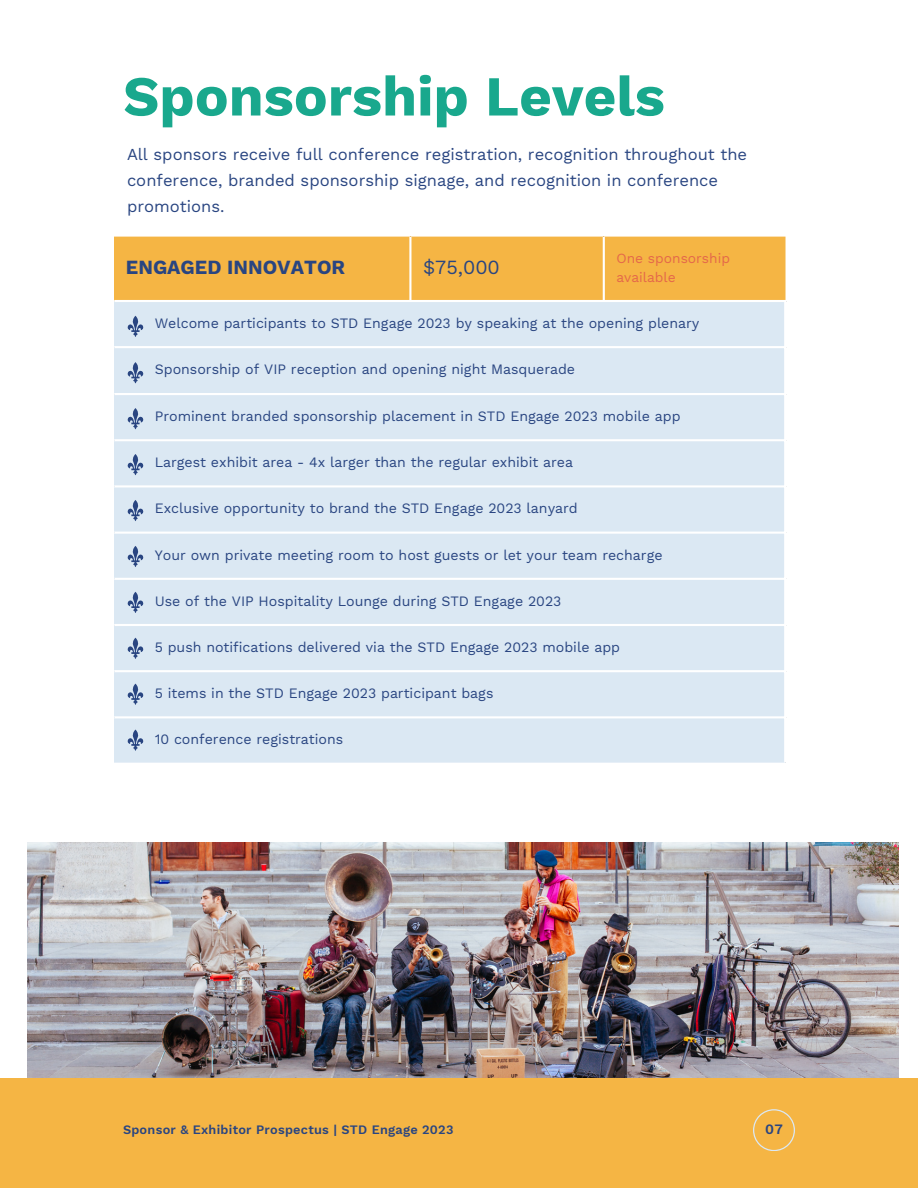
<style>
.page{position:relative;width:918px;height:1188px;background:#fff}
.page>*{position:absolute;margin:0;border:0;box-sizing:border-box;transform-origin:0 0}
.t1{font:700 56.4px "Work Sans";color:#19a88d}
.t2{font:700 19.8px "Work Sans";color:#294581}
.t3{font:19.8px "Work Sans";color:#294581}
.t4{font:16.5px/25.8px "Work Sans";color:#294581}
.t5{font:14.1px "Work Sans";color:#294581}
.t6{font:600 14.1px "Work Sans";color:#294581}
.t7{font:13.8px/19.2px "Work Sans";color:#e4674a}
.t8{font:600 12.75px "Work Sans";letter-spacing:.02em;color:#294581}
</style>
<div class="page">
<img style="left:27px;top:843px;width:871px;height:235px">
<div style="left:114px;top:237px;width:672px;height:63px;background:#f5b544"></div>
<div style="left:114px;top:302px;width:672px;height:461px;background:#dbe8f3"></div>
<hr style="left:409px;top:237px;width:2px;height:63px;background:#fff">
<hr style="left:603px;top:237px;width:2px;height:63px;background:#fff">
<hr style="left:784px;top:302px;width:2px;height:460px;background:#fff">
<hr style="left:114px;top:346px;width:672px;height:2px;background:#fff">
<hr style="left:114px;top:393px;width:672px;height:2px;background:#fff">
<hr style="left:114px;top:439px;width:672px;height:2px;background:#fff">
<hr style="left:114px;top:485px;width:672px;height:2px;background:#fff">
<hr style="left:114px;top:532px;width:672px;height:2px;background:#fff">
<hr style="left:114px;top:578px;width:672px;height:2px;background:#fff">
<hr style="left:114px;top:624px;width:672px;height:2px;background:#fff">
<hr style="left:114px;top:670px;width:672px;height:2px;background:#fff">
<hr style="left:114px;top:716px;width:672px;height:2px;background:#fff">
<div style="left:0;top:1078px;width:918px;height:110px;background:#f5b544"></div>
<svg style="left:753px;top:1109px;width:42px;height:42px"></svg>
<svg style="left:127px;top:316px;width:17px;height:21px"></svg>
<svg style="left:127px;top:362px;width:17px;height:21px"></svg>
<svg style="left:127px;top:408px;width:17px;height:21px"></svg>
<svg style="left:127px;top:454px;width:17px;height:21px"></svg>
<svg style="left:127px;top:500px;width:17px;height:21px"></svg>
<svg style="left:127px;top:546px;width:17px;height:21px"></svg>
<svg style="left:127px;top:592px;width:17px;height:21px"></svg>
<svg style="left:127px;top:638px;width:17px;height:21px"></svg>
<svg style="left:127px;top:684px;width:17px;height:21px"></svg>
<svg style="left:127px;top:730px;width:17px;height:21px"></svg>
<h1 class="t1" style="left:123px;top:63px;width:543px">Sponsorship Levels</h1>
<p class="t4" style="left:127px;top:142px;width:622px">All sponsors receive full conference registration, recognition throughout the conference, branded sponsorship signage, and recognition in conference promotions.</p>
<h2 class="t2" style="left:126px;top:256px;width:221px">ENGAGED INNOVATOR</h2>
<h2 class="t3" style="left:423px;top:256px;width:78px">$75,000</h2>
<p class="t7" style="left:616px;top:248px;width:115px">One sponsorship available</p>
<p class="t5" style="left:155px;top:315px;width:546px">Welcome participants to STD Engage 2023 by speaking at the opening plenary</p>
<p class="t5" style="left:155px;top:361px;width:422px">Sponsorship of VIP reception and opening night Masquerade</p>
<p class="t5" style="left:155px;top:408px;width:527px">Prominent branded sponsorship placement in STD Engage 2023 mobile app</p>
<p class="t5" style="left:155px;top:454px;width:420px">Largest exhibit area - 4x larger than the regular exhibit area</p>
<p class="t5" style="left:155px;top:500px;width:425px">Exclusive opportunity to brand the STD Engage 2023 lanyard</p>
<p class="t5" style="left:155px;top:546px;width:509px">Your own private meeting room to host guests or let your team recharge</p>
<p class="t5" style="left:155px;top:593px;width:408px">Use of the VIP Hospitality Lounge during STD Engage 2023</p>
<p class="t5" style="left:155px;top:639px;width:467px">5 push notifications delivered via the STD Engage 2023 mobile app</p>
<p class="t5" style="left:155px;top:685px;width:340px">5 items in the STD Engage 2023 participant bags</p>
<p class="t5" style="left:155px;top:731px;width:190px">10 conference registrations</p>
<p class="t8" style="left:123px;top:1123px;width:332px">Sponsor &amp; Exhibitor Prospectus | STD Engage 2023</p>
<p class="t6" style="left:765px;top:1121px;width:19px">07</p>
</div>
